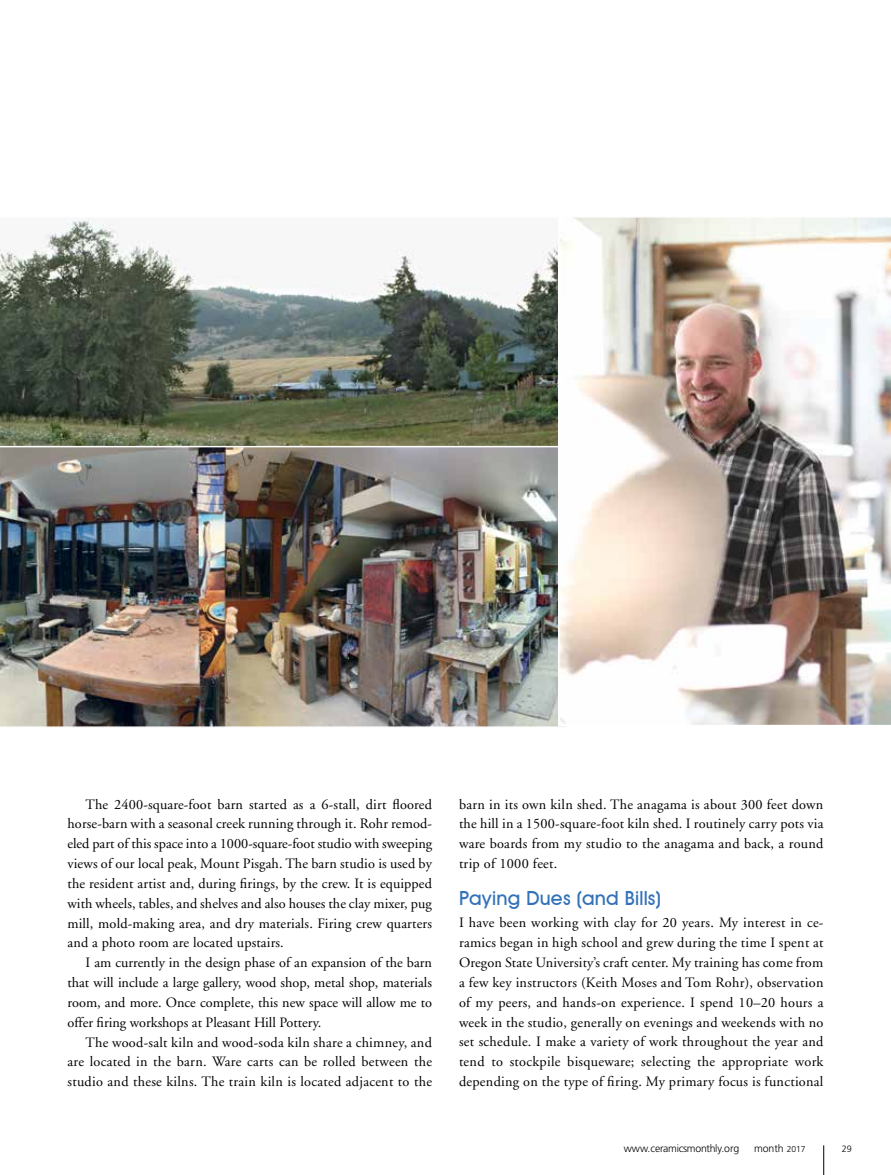
<style>
.page{position:relative;width:891px;height:1175px;background:#fff}
.page>*{position:absolute;margin:0;border:0;box-sizing:border-box;transform-origin:0 0}
.t1{font:500 19.5px "Avant Garde IT Cby BT";letter-spacing:.01em;color:#3372b9}
.t2{font:14.25px/19.8px "Adobe Garamond";letter-spacing:.02em;color:#000;text-align:justify}
.t3{font:300 10.5px "Frutiger";letter-spacing:-.015em;color:#000}
.t4{font:300 9.15px "Frutiger";color:#000}
.s1{font-size:8.55px}
</style>
<div class="page">
<svg style="left:823px;top:1145px;width:1px;height:29px"></svg>
<img style="left:0;top:447px;width:567px;height:281px">
<svg style="left:0;top:218px;width:558px;height:228px"></svg>
<img style="left:558px;top:217px;width:333px;height:509px">
<p class="t2" style="left:68px;top:794px;width:366px;text-indent:18px">The 2400-square-foot barn started as a 6-stall, dirt floored horse-barn with a seasonal creek running through it. Rohr remod&shy;eled part of this space into a 1000-square-foot studio with sweeping views of our local peak, Mount Pisgah. The barn studio is used by the resident artist and, during firings, by the crew. It is equipped with wheels, tables, and shelves and also houses the clay mixer, pug mill, mold-making area, and dry materials. Firing crew quarters and a photo room are located upstairs.</p>
<p class="t2" style="left:68px;top:953px;width:366px;text-indent:18px">I am currently in the design phase of an expansion of the barn that will include a large gallery, wood shop, metal shop, materials room, and more. Once complete, this new space will allow me to offer firing workshops at Pleasant Hill Pottery.</p>
<p class="t2" style="left:68px;top:1032px;width:366px;text-indent:18px">The wood-salt kiln and wood-soda kiln share a chimney, and are located in the barn. Ware carts can be rolled between the studio and these kilns. The train kiln is located adjacent to the</p>
<p class="t2" style="left:459px;top:794px;width:366px">barn in its own kiln shed. The anagama is about 300 feet down the hill in a 1500-square-foot kiln shed. I routinely carry pots via ware boards from my studio to the anagama and back, a round trip of 1000 feet.</p>
<h1 class="t1" style="left:459px;top:886px;width:204px">Paying Dues (and Bills)</h1>
<p class="t2" style="left:459px;top:912px;width:366px">I have been working with clay for 20 years. My interest in ce&shy;ramics began in high school and grew during the time I spent at Oregon State University’s craft center. My training has come from a few key instructors (Keith Moses and Tom Rohr), observation of my peers, and hands-on experience. I spend 10–20 hours a week in the studio, generally on evenings and weekends with no set schedule. I make a variety of work throughout the year and tend to stockpile bisqueware; selecting the appropriate work depending on the type of firing. My primary focus is functional</p>
<p class="t3" style="left:624px;top:1142px;width:117px">www.ceramicsmonthly.org</p>
<p class="t3" style="left:754px;top:1142px;width:53px">month <span class="s1">2017</span></p>
<p class="t4" style="left:842px;top:1143px;width:12px">29</p>
</div>
